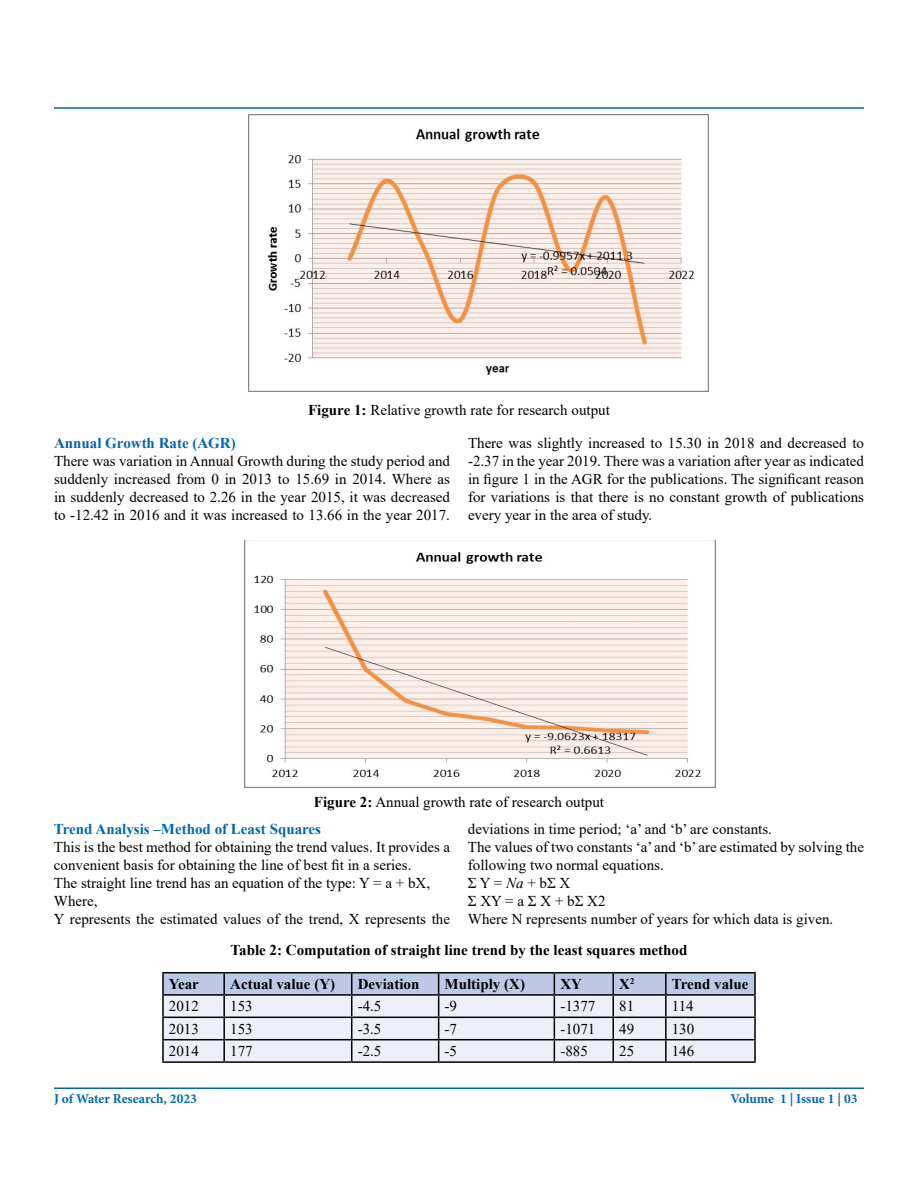
<style>
.page{position:relative;width:918px;height:1188px;background:#fff}
.page>*{position:absolute;margin:0;border:0;box-sizing:border-box;transform-origin:0 0}
.t1{font:15px/18px "Times New Roman";color:#000;text-align:justify}
.t2{font:700 15px "Times New Roman";color:#000}
.t3{font:700 15px/26.7px "Times New Roman";color:#0066b3}
.t4{font:700 13.5px "Minion Pro";letter-spacing:-.005em;color:#0066b3}
.s1{font-weight:700}
.s2{color:#000}
.s3{font-weight:400;color:#000}
.s4{font-style:italic}
</style>
<div class="page">
<hr style="left:54px;top:107px;width:810px;height:2px;background:#0066b3">
<hr style="left:54px;top:1087px;width:810px;height:2px;background:#0066b3">
<img style="left:248px;top:115px;width:461px;height:277px">
<img style="left:244px;top:540px;width:472px;height:247px">
<hr style="left:162px;top:972px;width:62px;height:2px;background:#000">
<hr style="left:162px;top:974px;width:2px;height:20px;background:#000">
<hr style="left:224px;top:972px;width:128px;height:2px;background:#000">
<hr style="left:352px;top:972px;width:87px;height:2px;background:#000">
<hr style="left:439px;top:972px;width:115px;height:2px;background:#000">
<hr style="left:554px;top:972px;width:59px;height:2px;background:#000">
<hr style="left:613px;top:972px;width:53px;height:2px;background:#000">
<hr style="left:666px;top:972px;width:90px;height:2px;background:#000">
<hr style="left:754px;top:974px;width:2px;height:20px;background:#000">
<hr style="left:162px;top:994px;width:62px;height:2px;background:#000">
<hr style="left:162px;top:996px;width:2px;height:21px;background:#000">
<hr style="left:666px;top:994px;width:90px;height:2px;background:#000">
<hr style="left:754px;top:996px;width:2px;height:21px;background:#000">
<hr style="left:162px;top:1017px;width:62px;height:1px;background:#000">
<hr style="left:162px;top:1018px;width:2px;height:21px;background:#000">
<hr style="left:666px;top:1017px;width:90px;height:1px;background:#000">
<hr style="left:754px;top:1018px;width:2px;height:21px;background:#000">
<hr style="left:162px;top:1039px;width:62px;height:1px;background:#000">
<hr style="left:162px;top:1040px;width:2px;height:21px;background:#000">
<svg style="left:163px;top:973px;width:592px;height:88px;background:#d1d5e3"></svg>
<hr style="left:613px;top:1039px;width:53px;height:1px;background:#000">
<hr style="left:612px;top:1040px;width:2px;height:21px;background:#000">
<hr style="left:666px;top:1039px;width:90px;height:1px;background:#000">
<hr style="left:665px;top:1040px;width:2px;height:21px;background:#000">
<hr style="left:754px;top:1040px;width:2px;height:21px;background:#000">
<hr style="left:162px;top:1061px;width:62px;height:2px;background:#000">
<hr style="left:224px;top:1061px;width:128px;height:2px;background:#000">
<hr style="left:352px;top:1061px;width:87px;height:2px;background:#000">
<hr style="left:439px;top:1061px;width:115px;height:2px;background:#000">
<hr style="left:554px;top:1061px;width:59px;height:2px;background:#000">
<hr style="left:613px;top:1061px;width:53px;height:2px;background:#000">
<hr style="left:666px;top:1061px;width:90px;height:2px;background:#000">
<p class="t1" style="left:308px;top:401px;width:303px"><span class="s1">Figure 1:</span> Relative growth rate for research output</p>
<p class="t3" style="left:54px;top:429px;width:183px">Annual Growth Rate (AGR)</p>
<p class="t1" style="left:54px;top:451px;width:398px">There was variation in Annual Growth during the study period and suddenly increased from 0 in 2013 to 15.69 in 2014. Where as in suddenly decreased to 2.26 in the year 2015, it was decreased to -12.42 in 2016 and it was increased to 13.66 in the year 2017.</p>
<p class="t1" style="left:468px;top:433px;width:398px">There was slightly increased to 15.30 in 2018 and decreased to -2.37 in the year 2019. There was a variation after year as indicated in figure 1 in the AGR for the publications. The significant reason for variations is that there is no constant growth of publications every year in the area of study.</p>
<p class="t3" style="left:54px;top:788px;width:552px;text-indent:260px"><span class="s2">Figure 2:</span> <span class="s3">Annual growth rate of research output<br></span>Trend Analysis –Method of Least Squares</p>
<p class="t1" style="left:54px;top:837px;width:398px;text-align:left">This is the best method for obtaining the trend values. It provides a convenient basis for obtaining the line of best fit in a series.<br>The straight line trend has an equation of the type: Y = a + bX, Where,<br>Y represents the estimated values of the trend, X represents the</p>
<p class="t1" style="left:468px;top:819px;width:398px;text-align:left">deviations in time period; ‘a’ and ‘b’ are constants.<br>The values of two constants ‘a’ and ‘b’ are estimated by solving the following two normal equations.<br>Σ Y = <span class="s4">Na</span> + bΣ X<br>Σ XY = a Σ X + bΣ X2<br>Where N represents number of years for which data is given.</p>
<p class="t2" style="left:231px;top:939px;width:458px">Table 2: Computation of straight line trend by the least squares method</p>
<p class="t2" style="left:169px;top:973px;width:31px">Year</p>
<p class="t2" style="left:230px;top:973px;width:106px">Actual value (Y)</p>
<p class="t2" style="left:358px;top:973px;width:63px">Deviation</p>
<p class="t2" style="left:445px;top:973px;width:82px">Multiply (X)</p>
<p class="t2" style="left:560px;top:973px;width:23px">XY</p>
<p class="t2" style="left:619px;top:973px;width:17px">X<sup>2</sup></p>
<p class="t2" style="left:672px;top:973px;width:78px">Trend value</p>
<p class="t1" style="left:169px;top:997px;width:31px">2012</p>
<p class="t1" style="left:230px;top:997px;width:24px">153</p>
<p class="t1" style="left:358px;top:997px;width:25px">-4.5</p>
<p class="t1" style="left:445px;top:997px;width:14px">-9</p>
<p class="t1" style="left:560px;top:997px;width:36px">-1377</p>
<p class="t1" style="left:619px;top:997px;width:16px">81</p>
<p class="t1" style="left:672px;top:997px;width:23px">114</p>
<p class="t1" style="left:169px;top:1019px;width:31px">2013</p>
<p class="t1" style="left:230px;top:1019px;width:24px">153</p>
<p class="t1" style="left:358px;top:1019px;width:25px">-3.5</p>
<p class="t1" style="left:445px;top:1019px;width:14px">-7</p>
<p class="t1" style="left:560px;top:1019px;width:36px">-1071</p>
<p class="t1" style="left:619px;top:1019px;width:16px">49</p>
<p class="t1" style="left:672px;top:1019px;width:24px">130</p>
<p class="t1" style="left:169px;top:1042px;width:32px">2014</p>
<p class="t1" style="left:230px;top:1042px;width:24px">177</p>
<p class="t1" style="left:358px;top:1042px;width:25px">-2.5</p>
<p class="t1" style="left:445px;top:1042px;width:14px">-5</p>
<p class="t1" style="left:560px;top:1042px;width:29px">-885</p>
<p class="t1" style="left:619px;top:1042px;width:16px">25</p>
<p class="t1" style="left:672px;top:1042px;width:24px">146</p>
<p class="t4" style="left:54px;top:1089px;width:144px">J of Water Research, 2023</p>
<p class="t4" style="left:730px;top:1089px;width:129px">Volume 1 | Issue 1 | 03</p>
</div>
